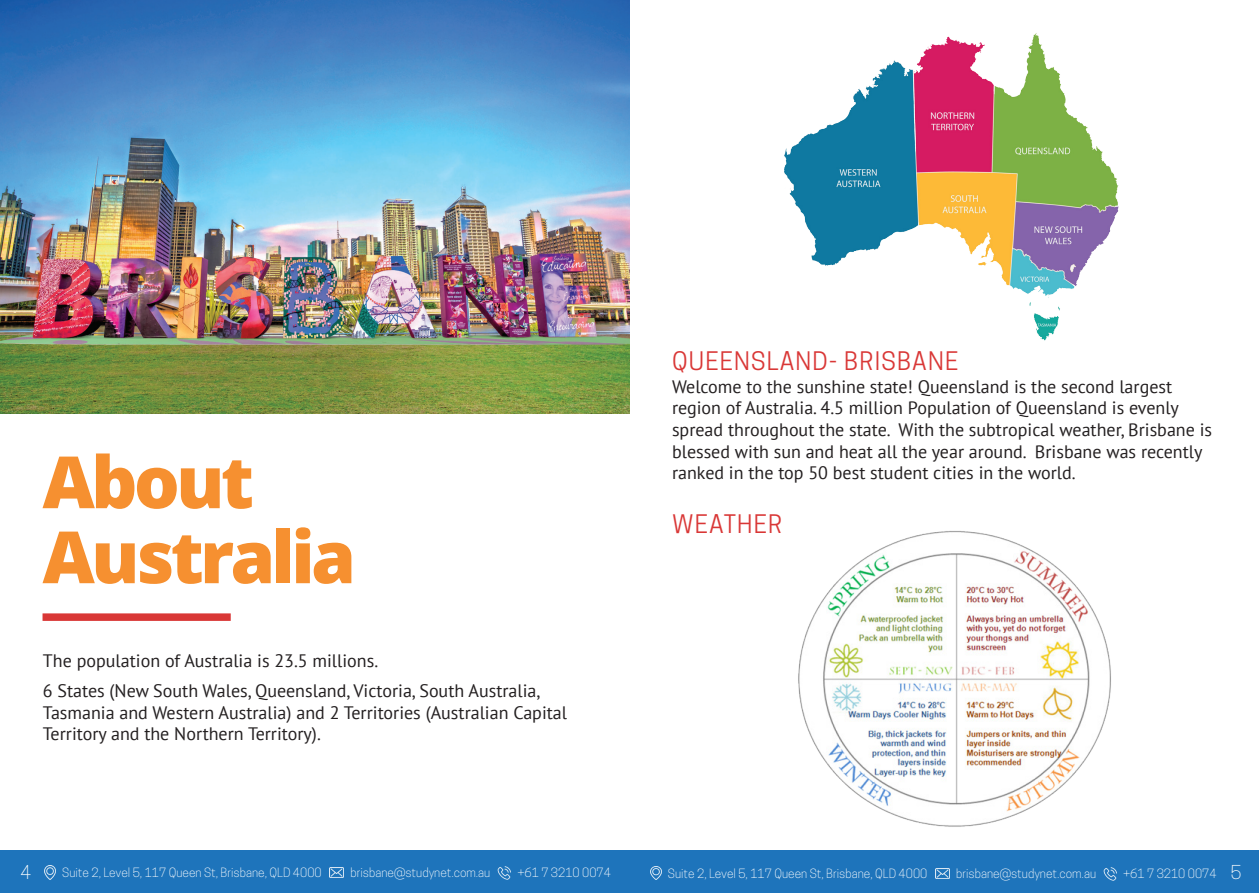
<style>
.page{position:relative;width:1259px;height:893px;background:#fff}
.page>*{position:absolute;margin:0;border:0;box-sizing:border-box;transform-origin:0 0}
.t1{font:800 72px "Open Sans";letter-spacing:-.05em;color:#f69030}
.t2{font:24px "Cooper Hewitt";letter-spacing:.05em;color:#d93736}
.body{font:18px/21.6px "PT Sans";color:#231f20}
.t3{font:300 18px "Cooper Hewitt";color:#fff}
.t4{font:300 12px "Cooper Hewitt";color:#fff}
.s1{font-size:18px}
</style>
<div class="page">
<img style="left:0;top:0;width:629px;height:414px">
<div style="left:43px;top:613px;width:188px;height:8px;background:#d93736"></div>
<img style="left:784px;top:33px;width:335px;height:308px">
<img style="left:798px;top:531px;width:313px;height:296px">
<div style="left:0;top:851px;width:1258px;height:42px;background:#1e74bb"></div>
<svg style="left:45px;top:866px;width:11px;height:13px"></svg>
<img style="left:330px;top:867px;width:14px;height:11px">
<img style="left:497px;top:866px;width:14px;height:14px">
<svg style="left:650px;top:867px;width:11px;height:13px"></svg>
<img style="left:935px;top:868px;width:14px;height:11px">
<img style="left:1103px;top:867px;width:14px;height:14px">
<p class="t1" style="left:43px;top:427px;width:213px">About</p>
<p class="t1" style="left:43px;top:502px;width:315px">Australia</p>
<p class="body" style="left:43px;top:649px;width:337px">The population of Australia is 23.5 millions.</p>
<p class="body" style="left:43px;top:679px;width:526px">6 States (New South Wales, Queensland, Victoria, South Australia,<br>Tasmania and Western Australia) and 2 Territories (Australian Capital<br>Territory and the Northern Territory).</p>
<p class="t2" style="left:672px;top:347px;width:288px">QUEENSLAND- BRISBANE</p>
<p class="body" style="left:672px;top:375px;width:541px">Welcome to the sunshine state! Queensland is the second largest region of Australia. 4.5 million Population of Queensland is evenly spread throughout the state. With the subtropical weather, Brisbane is blessed with sun and heat all the year around. Brisbane was recently ranked in the top 50 best student cities in the world.</p>
<p class="t2" style="left:672px;top:510px;width:112px">WEATHER</p>
<p class="t3" style="left:21px;top:862px;width:12px">4</p>
<p class="t4" style="left:62px;top:865px;width:261px">Suite 2, Level 5, 117 Queen St, Brisbane, QLD 4000</p>
<p class="t4" style="left:350px;top:865px;width:141px">brisbane@studynet.com.au</p>
<p class="t4" style="left:517px;top:865px;width:95px">+61 7 3210 0074</p>
<p class="t4" style="left:668px;top:866px;width:261px">Suite 2, Level 5, 117 Queen St, Brisbane, QLD 4000</p>
<p class="t4" style="left:956px;top:866px;width:141px">brisbane@studynet.com.au</p>
<p class="t4" style="left:1123px;top:866px;width:120px">+61 7 3210 0074 <span class="s1">5</span></p>
</div>
